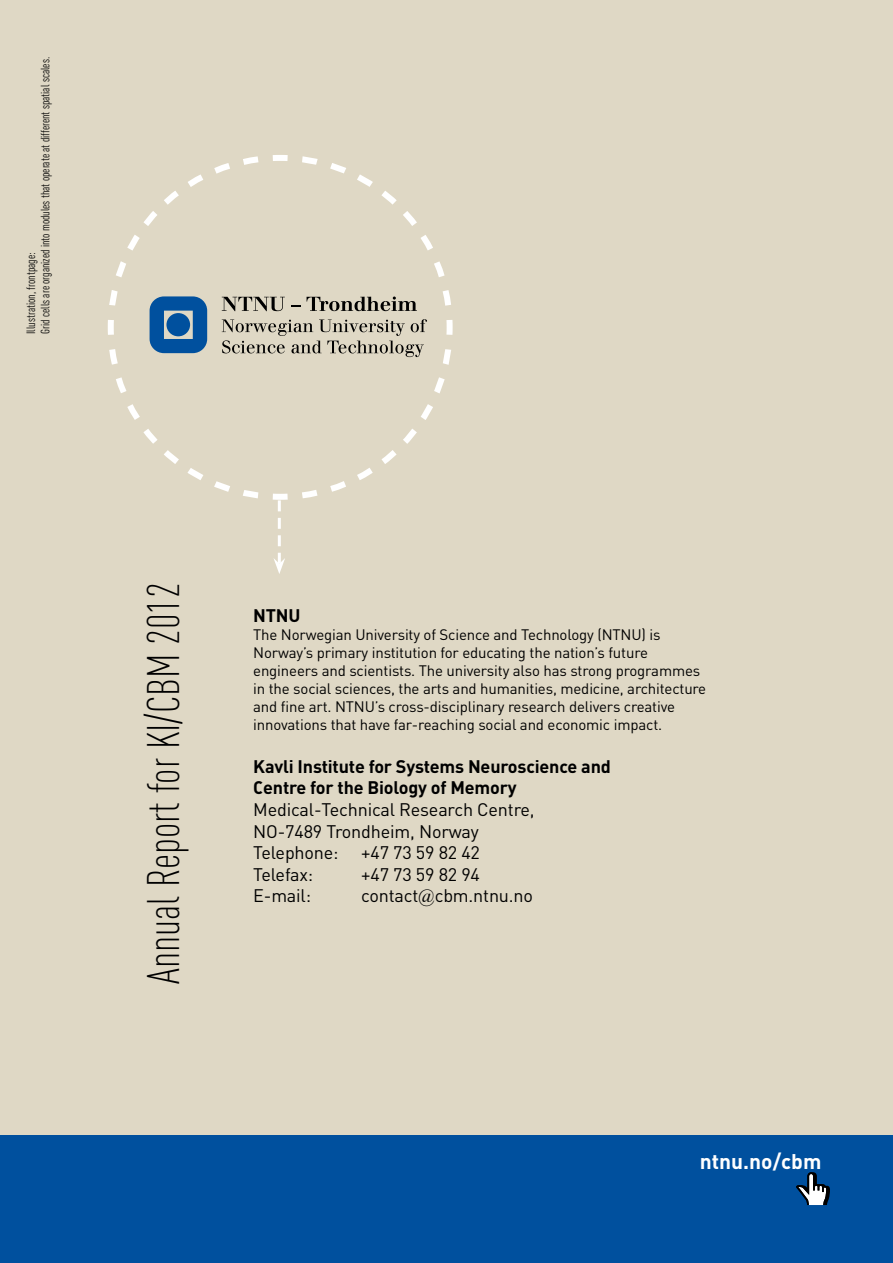
<style>
.page{position:relative;width:893px;height:1263px;background:#dfd8c5}
.page>*{position:absolute;margin:0;border:0;box-sizing:border-box;transform-origin:0 0}
.t1{font:300 45px "DIN Cond";color:#000}
.t2{font:700 21px "DIN";color:#fff}
.t3{font:18px/21.6px "DIN";letter-spacing:-.01em;color:#000}
.t4{font:700 18px/21.6px "DIN";letter-spacing:-.01em;color:#000}
.t5{font:15px/18px "DIN";letter-spacing:-.01em;color:#000}
.t6{font:12px/14.4px "DIN Cond";color:#000}
.s1{font-family:"Times New Roman"}
</style>
<div class="page">
<div style="left:0;top:1135px;width:893px;height:128px;background:#00509e"></div>
<svg style="left:796px;top:1172px;width:34px;height:33px"></svg>
<svg style="left:107px;top:155px;width:346px;height:419px"></svg>
<p class="t6" style="left:24px;top:334px;width:279px;rotate:-90deg">Illustration, frontpage:<br>Grid cells are organized into modules that operate at different spatial scales.</p>
<h1 class="t1" style="left:136px;top:984px;width:403px;rotate:-90deg">Annual Report for KI/CBM 2012</h1>
<p class="t4" style="left:253px;top:604px;width:49px">NTNU</p>
<p class="t5" style="left:253px;top:625px;width:454px">The Norwegian University of Science and Technology (NTNU) is Norway’s primary institution for educating the nation’s future engineers and scientists. The university also has strong programmes in the social sciences, the arts and humanities, medicine, architecture and fine art. NTNU’s cross-disciplinary research delivers creative innovations that have far-reaching social and economic impact.</p>
<p class="t4" style="left:253px;top:755px;width:359px">Kavli Institute for Systems Neuroscience and<br>Centre for the Biology of Memory</p>
<p class="t3" style="left:253px;top:799px;width:283px">Medical-Technical Research Centre,<br>NO-7489 Trondheim, Norway<br>Telephone:</p>
<p class="t3" style="left:361px;top:842px;width:120px">+47 73 59 82 42</p>
<p class="t3" style="left:253px;top:863px;width:61px">Telefax:</p>
<p class="t3" style="left:361px;top:863px;width:120px">+47 73 59 82 94</p>
<p class="t3" style="left:253px;top:885px;width:59px">E-mail:</p>
<p class="t3" style="left:361px;top:885px;width:173px">contact<span class="s1">@</span>cbm.ntnu.no</p>
<h2 class="t2" style="left:700px;top:1149px;width:123px">ntnu.no/cbm</h2>
</div>
